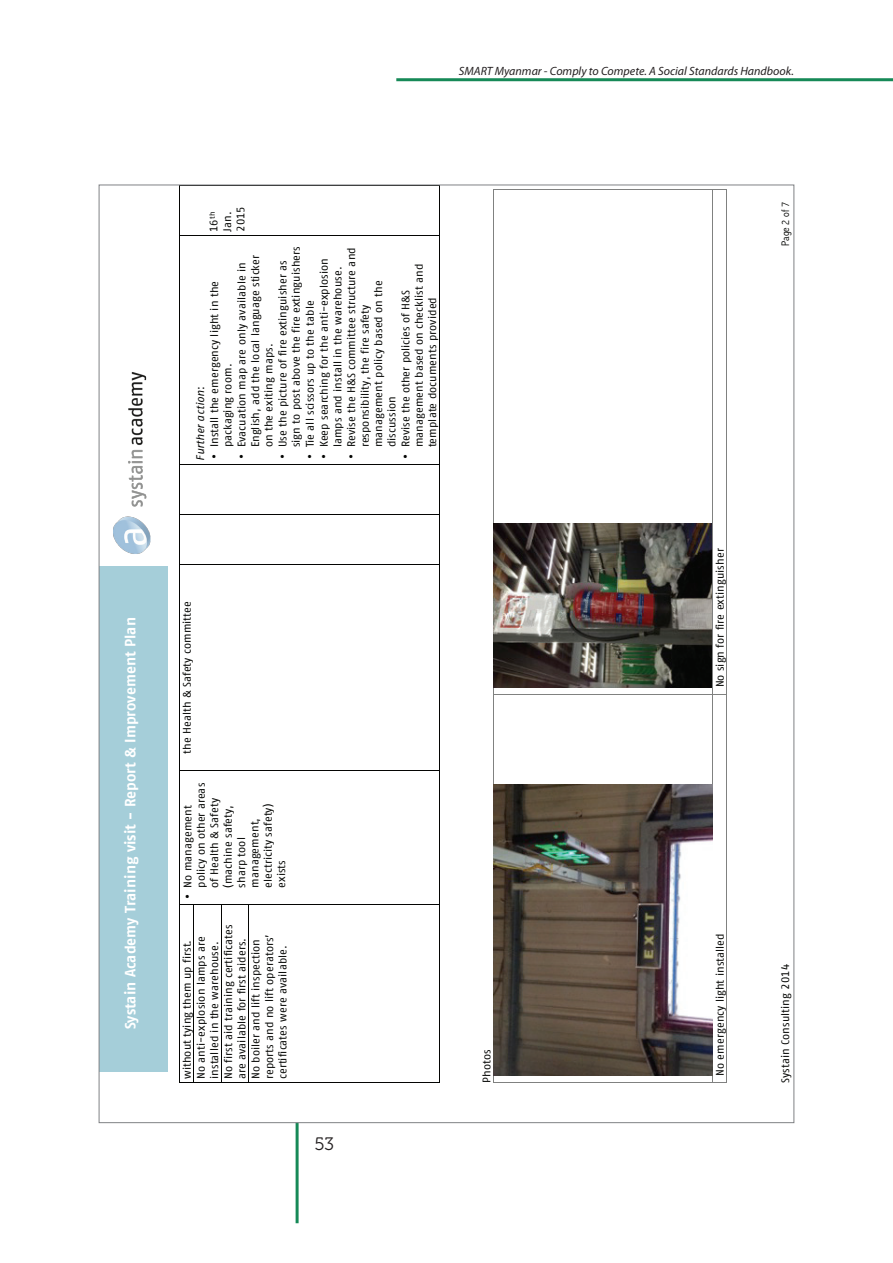
<style>
.page{position:relative;width:893px;height:1263px;background:#fff}
.page>*{position:absolute;margin:0;border:0;box-sizing:border-box;transform-origin:0 0}
.t1{font:18px "Museo 300";color:#231f20}
.t2{font:700 14.85px "Fago Offc Pro";color:#fff}
.t3{font:italic 12px "Myriad Pro";color:#231f20}
.t4{font:10.95px/13.4px "Fago Offc Pro";letter-spacing:.005em;color:#040503}
.t5{font:italic 10.95px "Fago Offc Pro";letter-spacing:.01em;color:#040503}
.t6{font:300 condensed 10.95px "Abadi";letter-spacing:.005em;color:#040503}
.s1{font-style:normal}
</style>
<div class="page">
<hr style="left:296px;top:1123px;width:3px;height:100px;background:#168957">
<hr style="left:396px;top:78px;width:497px;height:3px;background:#168957">
<div style="left:99px;top:566px;width:69px;height:506px;background:#a5ced9"></div>
<img style="left:113px;top:372px;width:38px;height:182px">
<hr style="left:180px;top:905px;width:1px;height:177px;background:#040503">
<hr style="left:180px;top:771px;width:1px;height:133px;background:#040503">
<hr style="left:180px;top:565px;width:1px;height:205px;background:#040503">
<hr style="left:180px;top:514px;width:1px;height:50px;background:#040503">
<hr style="left:180px;top:464px;width:1px;height:50px;background:#040503">
<hr style="left:180px;top:236px;width:1px;height:228px;background:#040503">
<hr style="left:180px;top:186px;width:1px;height:49px;background:#040503">
<hr style="left:194px;top:905px;width:1px;height:177px;background:#040503">
<hr style="left:221px;top:905px;width:1px;height:177px;background:#040503">
<svg style="left:180px;top:1082px;width:69px;height:1px"></svg>
<hr style="left:248px;top:905px;width:1px;height:177px;background:#040503">
<svg style="left:180px;top:904px;width:69px;height:1px"></svg>
<svg style="left:180px;top:770px;width:69px;height:1px"></svg>
<svg style="left:180px;top:564px;width:69px;height:1px"></svg>
<svg style="left:181px;top:514px;width:68px;height:1px"></svg>
<svg style="left:181px;top:464px;width:68px;height:1px"></svg>
<svg style="left:180px;top:235px;width:69px;height:1px"></svg>
<hr style="left:249px;top:1082px;width:190px;height:1px;background:#040503">
<hr style="left:439px;top:905px;width:1px;height:177px;background:#040503">
<hr style="left:249px;top:904px;width:190px;height:1px;background:#040503">
<hr style="left:439px;top:771px;width:1px;height:133px;background:#040503">
<hr style="left:249px;top:770px;width:190px;height:1px;background:#040503">
<hr style="left:439px;top:565px;width:1px;height:205px;background:#040503">
<hr style="left:249px;top:564px;width:190px;height:1px;background:#040503">
<hr style="left:439px;top:514px;width:1px;height:50px;background:#040503">
<hr style="left:249px;top:514px;width:190px;height:1px;background:#040503">
<hr style="left:439px;top:464px;width:1px;height:50px;background:#040503">
<hr style="left:249px;top:464px;width:190px;height:1px;background:#040503">
<hr style="left:439px;top:236px;width:1px;height:228px;background:#040503">
<hr style="left:249px;top:235px;width:190px;height:1px;background:#040503">
<hr style="left:439px;top:186px;width:1px;height:49px;background:#040503">
<hr style="left:493px;top:694px;width:1px;height:388px;background:#808180">
<hr style="left:493px;top:189px;width:1px;height:505px;background:#808180">
<hr style="left:494px;top:1082px;width:218px;height:1px;background:#808180">
<hr style="left:494px;top:694px;width:218px;height:1px;background:#808180">
<hr style="left:494px;top:189px;width:218px;height:1px;background:#808180">
<hr style="left:712px;top:694px;width:1px;height:388px;background:#808180">
<hr style="left:712px;top:189px;width:1px;height:505px;background:#808180">
<svg style="left:712px;top:1082px;width:15px;height:1px"></svg>
<hr style="left:726px;top:694px;width:1px;height:388px;background:#808180">
<svg style="left:713px;top:694px;width:13px;height:1px"></svg>
<hr style="left:726px;top:189px;width:1px;height:505px;background:#808180">
<svg style="left:713px;top:189px;width:13px;height:1px"></svg>
<img style="left:494px;top:784px;width:218px;height:292px">
<img style="left:494px;top:524px;width:218px;height:163px">
<p class="t3" style="left:459px;top:63px;width:336px">SMART Myanmar - Comply to Compete. A Social Standards Handbook.</p>
<p class="t4" style="left:207px;top:232px;width:27px;rotate:-90deg">16<sup>th<br></sup>Jan.<br>2015</p>
<p class="t4" style="left:235px;top:447px;width:194px;text-indent:-11px;rotate:-90deg">• Evacuation map are only available in<br>English, add the local language sticker on the exiting maps.</p>
<p class="t4" style="left:276px;top:447px;width:203px;text-indent:-11px;rotate:-90deg">• Use the picture of fire extinguisher as sign to post above the fire extinguishers</p>
<p class="t4" style="left:317px;top:459px;width:202px;text-align:center;rotate:-90deg">• Keep searching for the anti-explosion lamps and install in the warehouse.</p>
<p class="t4" style="left:345px;top:447px;width:202px;text-indent:-11px;rotate:-90deg">• Revise the H&amp;S committee structure and responsibility, the fire safety management policy based on the discussion</p>
<p class="t4" style="left:399px;top:447px;width:185px;text-indent:-11px;rotate:-90deg">• Revise the other policies of H&amp;S management based on checklist and template documents provided</p>
<p class="t4" style="left:208px;top:447px;width:168px;text-indent:-11px;rotate:-90deg">• Install the emergency light in the packaging room.</p>
<p class="t4" style="left:303px;top:459px;width:159px;rotate:-90deg">• Tie all scissors up to the table</p>
<p class="t5" style="left:194px;top:461px;width:76px;rotate:-90deg">Further action<span class="s1">:</span></p>
<h2 class="t2" style="left:121px;top:1029px;width:413px;rotate:-90deg">Systain Academy Training visit - Report &amp; Improvement Plan</h2>
<p class="t4" style="left:180px;top:754px;width:154px;rotate:-90deg">the Health &amp; Safety committee</p>
<p class="t4" style="left:181px;top:888px;width:106px;text-indent:-11px;rotate:-90deg">• No management policy on other areas of Health &amp; Safety (machine safety, sharp tool management, electricity safety) exists</p>
<p class="t4" style="left:194px;top:1079px;width:156px;rotate:-90deg">No anti-explosion lamps are installed in the warehouse.<br>No first aid training certificates are available for first aiders.<br>No boiler and lift inspection reports and no lift operators’ certificates were available.</p>
<p class="t4" style="left:180px;top:1079px;width:141px;rotate:-90deg">without tying them up first.</p>
<h1 class="t1" style="left:314px;top:1134px;width:21px">53</h1>
<p class="t4" style="left:480px;top:1083px;width:35px;rotate:-90deg">Photos</p>
<p class="t6" style="left:779px;top:246px;width:45px;rotate:-90deg">Page 2 of 7</p>
<p class="t4" style="left:713px;top:687px;width:141px;rotate:-90deg">No sign for fire extinguisher</p>
<p class="t4" style="left:713px;top:1076px;width:144px;rotate:-90deg">No emergency light installed</p>
<p class="t4" style="left:779px;top:1083px;width:120px;rotate:-90deg">Systain Consulting 2014</p>
</div>
